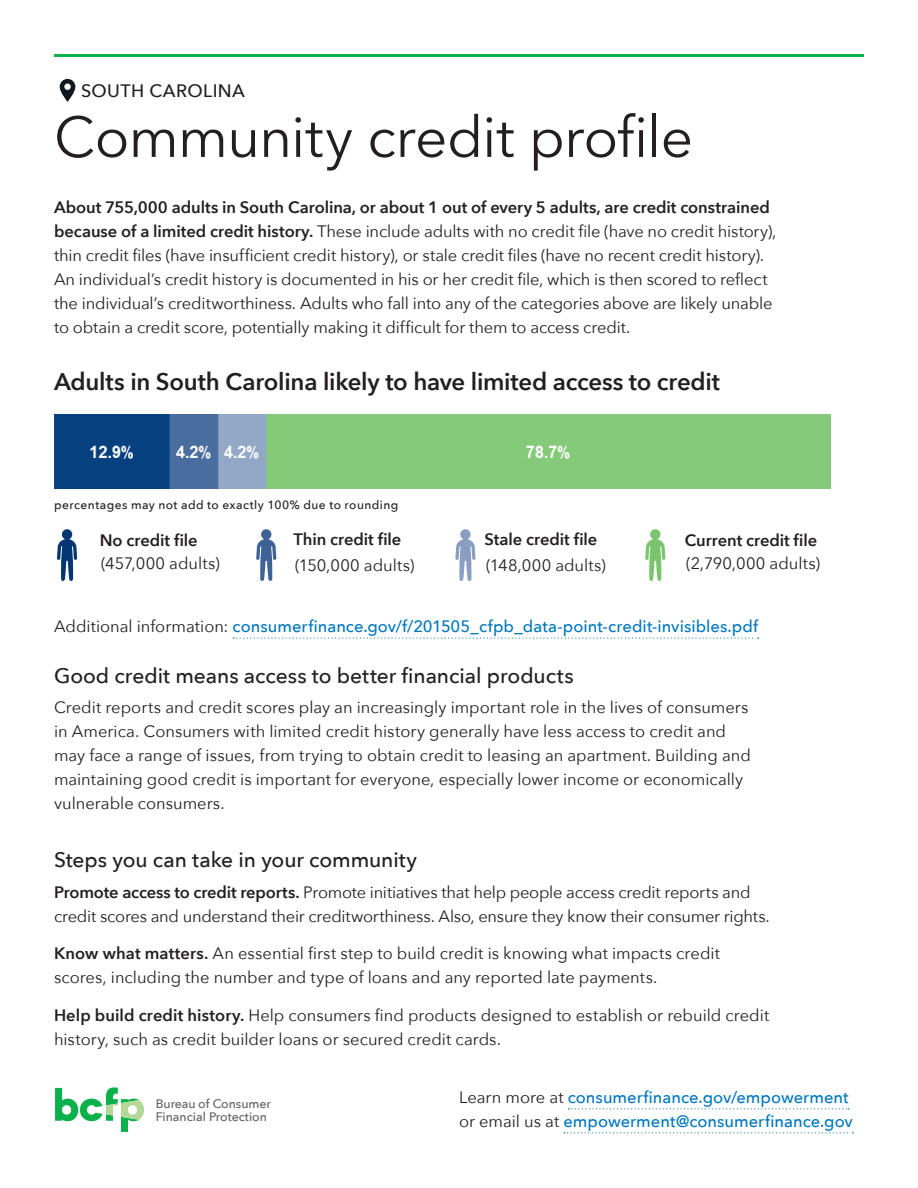
<style>
.page{position:relative;width:918px;height:1188px;background:#fff}
.page>*{position:absolute;margin:0;border:0;box-sizing:border-box;transform-origin:0 0}
.Main_H1{font:57px "Avenir Next";letter-spacing:-.015em;color:#231f20}
.t1{font:600 24px "Avenir Next";letter-spacing:-.01em;color:#231f20}
.paragraph{font:500 21px "Avenir Next";letter-spacing:-.005em;color:#231f20}
.Dark_Gray___Handout{font:500 18px "Avenir Next";letter-spacing:.025em;color:#231f20}
.t2{font:16.5px/24px "Avenir Next";letter-spacing:-.005em;color:#231f20}
.paragraph-2{font:500 16.5px/24px "Avenir Next";color:#0077be}
.t3{font:600 16.5px "Avenir Next";letter-spacing:-.005em;color:#231f20}
.t4{font:500 12.3px/13px "Avenir Next";letter-spacing:-.005em;color:#5f6062}
.Dark_Gray___Handout-2{font:500 12px "Avenir Next";letter-spacing:.035em;color:#231f20}
.s1{font-weight:600}
.s2{font-weight:400;color:#231f20}
</style>
<div class="page">
<svg style="left:60px;top:79px;width:15px;height:23px"></svg>
<div style="left:64px;top:84px;width:7px;height:6px;background:#fff;border-radius:50%"></div>
<svg style="left:55px;top:1087px;width:89px;height:45px"></svg>
<hr style="left:54px;top:54px;width:810px;height:3px;background:#0db14b">
<svg style="left:233px;top:638px;width:526px;height:1px"></svg>
<img style="left:54px;top:415px;width:777px;height:74px">
<svg style="left:568px;top:1108px;width:281px;height:1px"></svg>
<svg style="left:564px;top:1132px;width:289px;height:1px"></svg>
<svg style="left:57px;top:529px;width:20px;height:52px"></svg>
<svg style="left:256px;top:529px;width:20px;height:52px"></svg>
<svg style="left:455px;top:529px;width:21px;height:52px"></svg>
<svg style="left:645px;top:529px;width:20px;height:52px"></svg>
<p class="Dark_Gray___Handout" style="left:81px;top:75px;width:166px">SOUTH CAROLINA</p>
<h1 class="Main_H1" style="left:54px;top:89px;width:641px">Community credit profile</h1>
<p class="t2" style="left:54px;top:194px;width:724px"><span class="s1">About 755,000 adults in South Carolina, or about 1 out of every 5 adults, are credit constrained because of a limited credit history.</span> These include adults with no credit file (have no credit history), thin credit files (have insufficient credit history), or stale credit files (have no recent credit history).<br>An individual’s credit history is documented in his or her credit file, which is then scored to reflect the individual’s creditworthiness. Adults who fall into any of the categories above are likely unable to obtain a credit score, potentially making it difficult for them to access credit.</p>
<p class="t1" style="left:54px;top:361px;width:667px">Adults in South Carolina likely to have limited access to credit</p>
<p class="Dark_Gray___Handout-2" style="left:54px;top:494px;width:346px">percentages may not add to exactly 100% due to rounding</p>
<p class="t3" style="left:100px;top:526px;width:99px">No credit file</p>
<p class="t2" style="left:101px;top:551px;width:120px">(457,000 adults)</p>
<p class="t3" style="left:294px;top:525px;width:109px">Thin credit file</p>
<p class="t2" style="left:295px;top:552px;width:121px">(150,000 adults)</p>
<p class="t3" style="left:485px;top:525px;width:114px">Stale credit file</p>
<p class="t2" style="left:486px;top:552px;width:121px">(148,000 adults)</p>
<p class="t3" style="left:685px;top:526px;width:134px">Current credit file</p>
<p class="t2" style="left:686px;top:551px;width:135px">(2,790,000 adults)</p>
<p class="paragraph-2" style="left:54px;top:614px;width:706px"><span class="s2">Additional information:</span> consumerfinance.gov/f/201505_cfpb_data-point-credit-invisibles.pdf</p>
<p class="paragraph" style="left:54px;top:657px;width:521px">Good credit means access to better financial products</p>
<p class="t2" style="left:54px;top:695px;width:698px">Credit reports and credit scores play an increasingly important role in the lives of consumers in America. Consumers with limited credit history generally have less access to credit and may face a range of issues, from trying to obtain credit to leasing an apartment. Building and maintaining good credit is important for everyone, especially lower income or economically vulnerable consumers.</p>
<p class="paragraph" style="left:54px;top:842px;width:365px">Steps you can take in your community</p>
<p class="t2" style="left:54px;top:879px;width:717px"><span class="s1">Promote access to credit reports.</span> Promote initiatives that help people access credit reports and credit scores and understand their creditworthiness. Also, ensure they know their consumer rights.</p>
<p class="t2" style="left:54px;top:941px;width:668px"><span class="s1">Know what matters.</span> An essential first step to build credit is knowing what impacts credit scores, including the number and type of loans and any reported late payments.</p>
<p class="t2" style="left:54px;top:1002px;width:717px"><span class="s1">Help build credit history.</span> Help consumers find products designed to establish or rebuild credit history, such as credit builder loans or secured credit cards.</p>
<p class="t4" style="left:156px;top:1097px;width:117px">Bureau of Consumer<br>Financial Protection</p>
<p class="paragraph-2" style="left:459px;top:1085px;width:395px"><span class="s2">Learn more at</span> consumerfinance.gov/empowerment <span class="s2">or email us at</span> empowerment@consumerfinance.gov</p>
</div>
